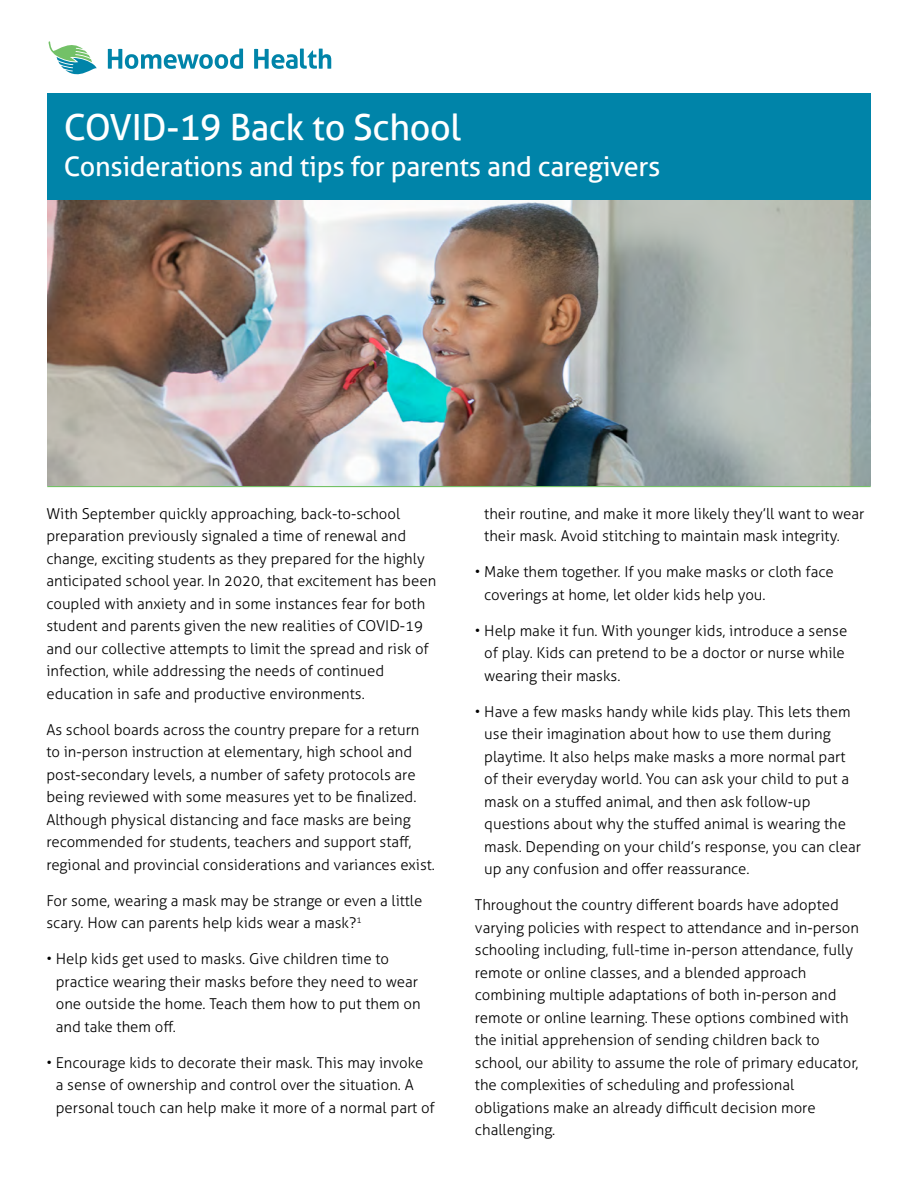
<style>
.page{position:relative;width:918px;height:1188px;background:#fff}
.page>*{position:absolute;margin:0;border:0;box-sizing:border-box;transform-origin:0 0}
.t1{font:36px "Aller";letter-spacing:-.01em;color:#fff}
.t2{font:27px "Aller";letter-spacing:-.01em;color:#fff}
.t3{font:300 15px/22.5px "Aller";color:#000}
</style>
<div class="page">
<div style="left:47px;top:93px;width:824px;height:108px;background:#0084a9"></div>
<svg style="left:49px;top:41px;width:48px;height:33px"></svg>
<svg style="left:108px;top:49px;width:135px;height:20px"></svg>
<svg style="left:254px;top:49px;width:77px;height:20px"></svg>
<img style="left:47px;top:200px;width:824px;height:286px">
<hr style="left:47px;top:486px;width:824px;height:1px;background:#73c167">
<h1 class="t1" style="left:64px;top:105px;width:399px">COVID-19 Back to School</h1>
<h2 class="t2" style="left:64px;top:150px;width:598px">Considerations and tips for parents and caregivers</h2>
<p class="t3" style="left:46px;top:502px;width:391px">With September quickly approaching, back-to-school preparation previously signaled a time of renewal and change, exciting students as they prepared for the highly anticipated school year. In 2020, that excitement has been coupled with anxiety and in some instances fear for both student and parents given the new realities of COVID-19 and our collective attempts to limit the spread and risk of infection, while addressing the needs of continued education in safe and productive environments.</p>
<p class="t3" style="left:46px;top:718px;width:390px">As school boards across the country prepare for a return to in-person instruction at elementary, high school and post-secondary levels, a number of safety protocols are being reviewed with some measures yet to be finalized.<br>Although physical distancing and face masks are being recommended for students, teachers and support staff, regional and provincial considerations and variances exist.</p>
<p class="t3" style="left:46px;top:889px;width:378px">For some, wearing a mask may be strange or even a little scary. How can parents help kids wear a mask?<sup>1</sup></p>
<p class="t3" style="left:56px;top:948px;width:366px;text-indent:-9px">• Help kids get used to masks. Give children time to practice wearing their masks before they need to wear one outside the home. Teach them how to put them on and take them off.</p>
<p class="t3" style="left:56px;top:1051px;width:381px;text-indent:-9px">• Encourage kids to decorate their mask. This may invoke<br>a sense of ownership and control over the situation. A personal touch can help make it more of a normal part of</p>
<p class="t3" style="left:484px;top:502px;width:382px">their routine, and make it more likely they’ll want to wear their mask. Avoid stitching to maintain mask integrity.</p>
<p class="t3" style="left:484px;top:561px;width:351px;text-indent:-9px">• Make them together. If you make masks or cloth face coverings at home, let older kids help you.</p>
<p class="t3" style="left:484px;top:619px;width:365px;text-indent:-9px">• Help make it fun. With younger kids, introduce a sense of play. Kids can pretend to be a doctor or nurse while wearing their masks.</p>
<p class="t3" style="left:484px;top:700px;width:378px;text-indent:-9px">• Have a few masks handy while kids play. This lets them use their imagination about how to use them during playtime. It also helps make masks a more normal part of their everyday world. You can ask your child to put a mask on a stuffed animal, and then ask follow-up questions about why the stuffed animal is wearing the mask. Depending on your child’s response, you can clear up any confusion and offer reassurance.</p>
<p class="t3" style="left:475px;top:894px;width:386px">Throughout the country different boards have adopted varying policies with respect to attendance and in-person schooling including, full-time in-person attendance, fully remote or online classes, and a blended approach combining multiple adaptations of both in-person and remote or online learning. These options combined with the initial apprehension of sending children back to school, our ability to assume the role of primary educator, the complexities of scheduling and professional obligations make an already difficult decision more challenging.</p>
</div>
